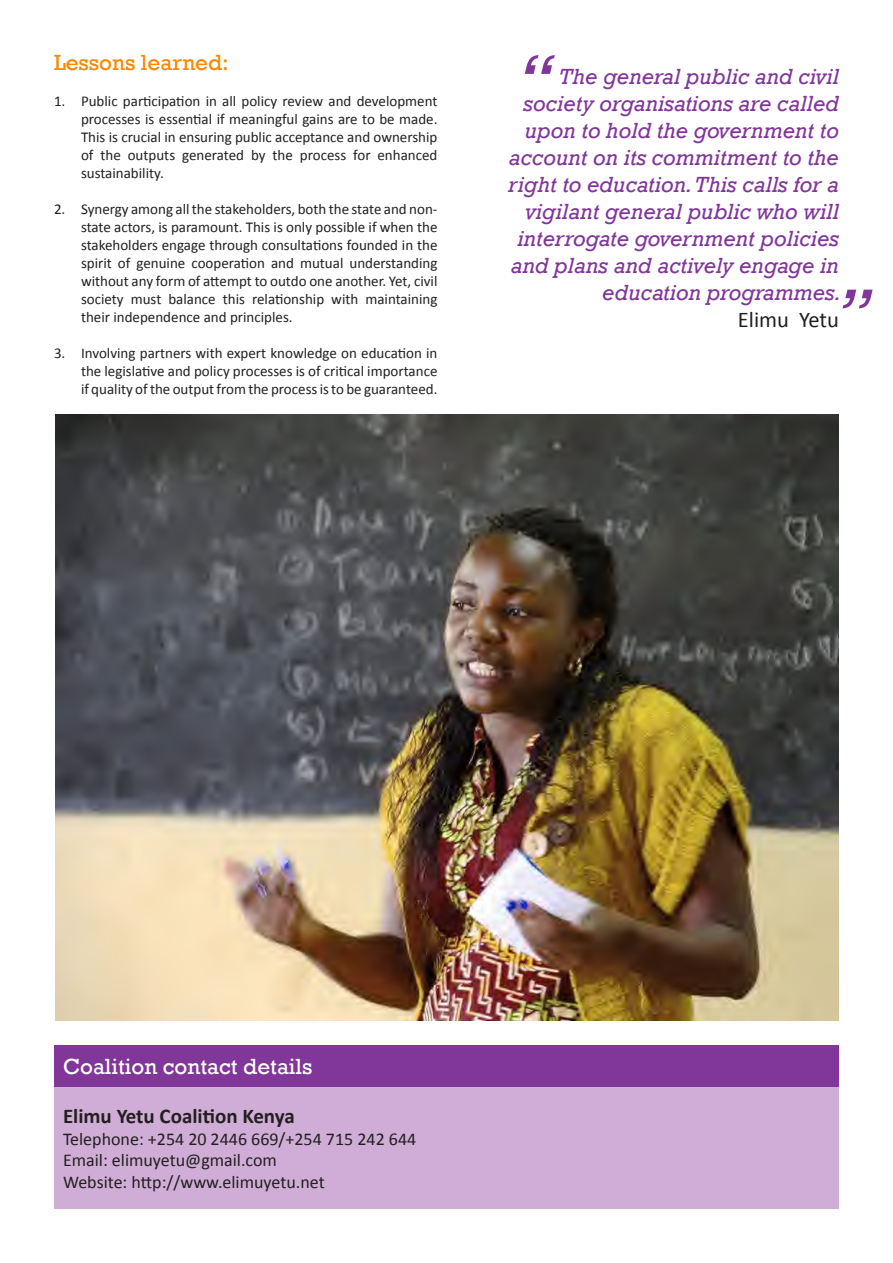
<style>
.page{position:relative;width:893px;height:1263px;background:#fff}
.page>*{position:absolute;margin:0;border:0;box-sizing:border-box;transform-origin:0 0}
.t1{font:italic 75px "Rockwell";color:#813699}
.t2{font:italic 22.5px/27px "Rockwell";color:#813699;text-align:right}
.t3{font:22.5px "Rockwell";color:#fff}
.t4{font:22.5px "Rockwell";color:#fa8900}
.t5{font:22.5px "Calibri";color:#231f20}
.t6{font:700 21px "Calibri";color:#231f20}
.t7{font:18px/21.6px "Calibri";color:#231f20}
.t8{font:15px/18px "Calibri";color:#231f20;text-align:justify}
</style>
<div class="page">
<img style="left:56px;top:415px;width:783px;height:605px">
<div style="left:54px;top:1084px;width:785px;height:125px;background:#d0add6"></div>
<div style="left:54px;top:1045px;width:785px;height:42px;background:#813699"></div>
<h2 class="t4" style="left:54px;top:49px;width:176px">Lessons learned:</h2>
<p class="t8" style="left:81px;top:92px;width:358px;text-indent:-27px">1. Public participation in all policy review and development processes is essential if meaningful gains are to be made.<br>This is crucial in ensuring public acceptance and ownership of the outputs generated by the process for enhanced sustainability.</p>
<p class="t8" style="left:81px;top:200px;width:358px;text-indent:-27px">2. Synergy among all the stakeholders, both the state and non&shy;state actors, is paramount. This is only possible if when the stakeholders engage through consultations founded in the spirit of genuine cooperation and mutual understanding without any form of attempt to outdo one another. Yet, civil society must balance this relationship with maintaining their independence and principles.</p>
<p class="t8" style="left:81px;top:344px;width:358px;text-indent:-27px">3. Involving partners with expert knowledge on education in the legislative and policy processes is of critical importance if quality of the output from the process is to be guaranteed.</p>
<h1 class="t1" style="left:517px;top:38px;width:38px">“</h1>
<p class="t2" style="left:508px;top:64px;width:334px">The general public and civil society organisations are called upon to hold the government to account on its commitment to the right to education. This calls for a vigilant general public who will interrogate government policies and plans and actively engage in education programmes.</p>
<h2 class="t5" style="left:738px;top:306px;width:103px">Elimu Yetu</h2>
<h1 class="t1" style="left:834px;top:272px;width:38px">”</h1>
<h2 class="t3" style="left:63px;top:1053px;width:251px">Coalition contact details</h2>
<h3 class="t6" style="left:63px;top:1103px;width:233px">Elimu Yetu Coalition Kenya</h3>
<p class="t7" style="left:63px;top:1128px;width:355px">Telephone: +254 20 2446 669/+254 715 242 644<br>Email: elimuyetu@gmail.com<br>Website: http://www.elimuyetu.net</p>
</div>
